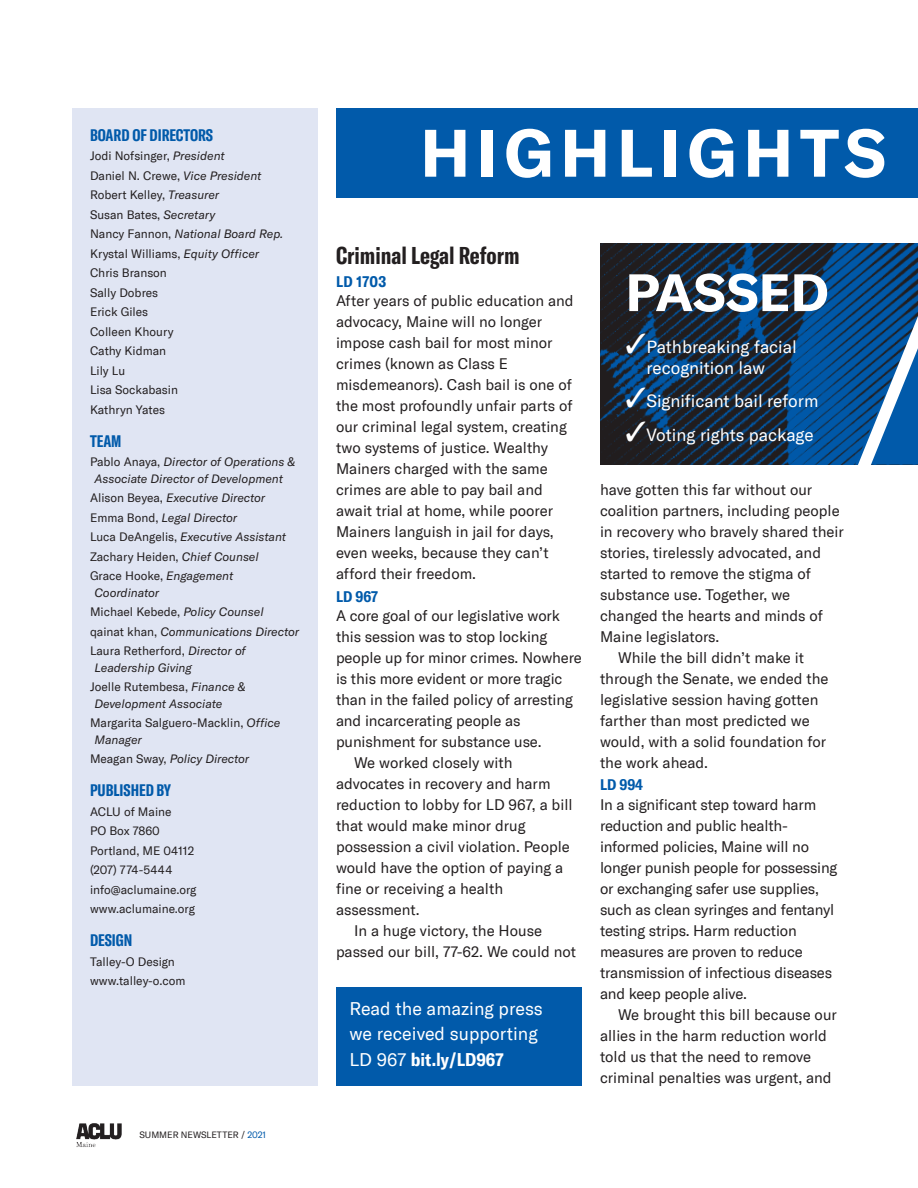
<style>
.page{position:relative;width:918px;height:1188px;background:#fff}
.page>*{position:absolute;margin:0;border:0;box-sizing:border-box;transform-origin:0 0}
.t1{font:700 66px "GT America";letter-spacing:.1em;color:#fff}
.t2{font:700 51.75px "GT America";color:#fff}
.t3{font:700 extra-condensed 24px "GT America";color:#231f20}
.t4{font:18px/25.5px "GT America";color:#fff}
.t5{font:17.25px/20.7px "GT America";color:#fff}
.t6{font:700 extra-condensed 16.5px "GT America";color:#015aaa}
.t7{font:15px/21px "GT America";color:#231f20}
.t8{font:700 condensed 15px "GT America";color:#015aaa}
.t9{font:italic 12px/19.5px "GT America";color:#231f20}
.t10{font:12px/19.5px "GT America";color:#231f20}
.t11{font:9px "GT America";letter-spacing:-.005em;color:#231f20}
.s1{font-style:italic}
.s2{font-style:normal}
.s3{color:#015aaa}
.s4{font-weight:700;font-stretch:condensed}
</style>
<div class="page">
<img style="left:76px;top:1123px;width:46px;height:24px">
<div style="left:72px;top:108px;width:246px;height:978px;background:#e0e5f3"></div>
<div style="left:336px;top:108px;width:582px;height:90px;background:#015aaa"></div>
<div style="left:336px;top:987px;width:246px;height:99px;background:#015aaa"></div>
<img style="left:600px;top:243px;width:235px;height:222px">
<svg style="left:835px;top:243px;width:83px;height:222px;background:#1d5e99"></svg>
<p class="t6" style="left:90px;top:125px;width:124px">BOARD OF DIRECTORS</p>
<p class="t10" style="left:90px;top:146px;width:195px">Jodi Nofsinger, <span class="s1">President<br></span>Daniel N. Crewe, <span class="s1">Vice President<br></span>Robert Kelley, <span class="s1">Treasurer<br></span>Susan Bates, <span class="s1">Secretary<br></span>Nancy Fannon, <span class="s1">National Board Rep.<br></span>Krystal Williams, <span class="s1">Equity Officer<br></span>Chris Branson<br>Sally Dobres<br>Erick Giles<br>Colleen Khoury<br>Cathy Kidman<br>Lily Lu<br>Lisa Sockabasin<br>Kathryn Yates</p>
<p class="t6" style="left:90px;top:431px;width:33px">TEAM</p>
<p class="t9" style="left:94px;top:454px;width:202px;line-height:16.5px;text-indent:-4px"><span class="s2">Pablo Anaya,</span> Director of Operations &amp;<br>Associate Director of Development</p>
<p class="t9" style="left:90px;top:488px;width:198px"><span class="s2">Alison Beyea,</span> Executive Director<br><span class="s2">Emma Bond,</span> Legal Director<br><span class="s2">Luca DeAngelis,</span> Executive Assistant<br><span class="s2">Zachary Heiden,</span> Chief Counsel<br><span class="s2">Grace Hooke,</span> Engagement</p>
<p class="t9" style="left:90px;top:583px;width:211px;text-indent:4px">Coordinator<br><span class="s2">Michael Kebede,</span> Policy Counsel <span class="s2">qainat khan,</span> Communications Director<br><span class="s2">Laura Retherford,</span> Director of</p>
<p class="t9" style="left:90px;top:658px;width:157px;text-indent:4px">Leadership Giving<br><span class="s2">Joelle Rutembesa,</span> Finance &amp;</p>
<p class="t9" style="left:90px;top:694px;width:192px;text-indent:4px">Development Associate<br><span class="s2">Margarita Salguero-Macklin,</span> Office</p>
<p class="t9" style="left:90px;top:730px;width:161px;text-indent:4px">Manager<br><span class="s2">Meagan Sway,</span> Policy Director</p>
<p class="t6" style="left:90px;top:780px;width:83px">PUBLISHED BY</p>
<p class="t10" style="left:90px;top:802px;width:108px">ACLU of Maine<br>PO Box 7860<br>Portland, ME 04112 (207) 774-5444 info@aclumaine.org www.aclumaine.org</p>
<p class="t6" style="left:90px;top:930px;width:44px">DESIGN</p>
<p class="t10" style="left:90px;top:952px;width:97px">Talley-O Design www.talley-o.com</p>
<p class="t11" style="left:140px;top:1130px;width:128px">SUMMER NEWSLETTER / <span class="s3">2021</span></p>
<h1 class="t1" style="left:420px;top:112px;width:467px">HIGHLIGHTS</h1>
<h3 class="t3" style="left:336px;top:241px;width:185px">Criminal Legal Reform</h3>
<p class="t8" style="left:336px;top:272px;width:52px">LD 1703</p>
<p class="t7" style="left:336px;top:290px;width:239px">After years of public education and advocacy, Maine will no longer impose cash bail for most minor crimes (known as Class E misdemeanors). Cash bail is one of the most profoundly unfair parts of our criminal legal system, creating two systems of justice. Wealthy<br>Mainers charged with the same crimes are able to pay bail and await trial at home, while poorer<br>Mainers languish in jail for days, even weeks, because they can’t afford their freedom.</p>
<p class="t8" style="left:336px;top:587px;width:44px">LD 967</p>
<p class="t7" style="left:336px;top:605px;width:225px">A core goal of our legislative work</p>
<p class="t7" style="left:336px;top:626px;width:213px">this session was to stop locking</p>
<p class="t7" style="left:336px;top:647px;width:247px">people up for minor crimes. Nowhere</p>
<p class="t7" style="left:336px;top:668px;width:228px">is this more evident or more tragic</p>
<p class="t7" style="left:336px;top:689px;width:238px">than in the failed policy of arresting</p>
<p class="t7" style="left:336px;top:710px;width:186px">and incarcerating people as</p>
<p class="t7" style="left:336px;top:731px;width:207px">punishment for substance use.</p>
<p class="t7" style="left:354px;top:752px;width:160px">We worked closely with</p>
<p class="t7" style="left:336px;top:773px;width:216px">advocates in recovery and harm</p>
<p class="t7" style="left:336px;top:794px;width:238px">reduction to lobby for LD 967, a bill</p>
<p class="t7" style="left:336px;top:815px;width:191px">that would make minor drug</p>
<p class="t7" style="left:336px;top:836px;width:235px">possession a civil violation. People</p>
<p class="t7" style="left:336px;top:857px;width:229px">would have the option of paying a</p>
<p class="t7" style="left:336px;top:878px;width:169px">fine or receiving a health</p>
<p class="t7" style="left:336px;top:899px;width:85px">assessment.</p>
<p class="t7" style="left:354px;top:920px;width:190px">In a huge victory, the House</p>
<p class="t7" style="left:336px;top:941px;width:242px">passed our bill, 77-62. We could not</p>
<p class="t4" style="left:350px;top:995px;width:195px">Read the amazing press we received supporting<br>LD 967 <span class="s4">bit.ly/LD967</span></p>
<h2 class="t2" style="left:626px;top:260px;width:205px">PASSED</h2>
<p class="t5" style="left:646px;top:337px;width:152px;text-indent:-21px">✓Pathbreaking facial recognition law</p>
<p class="t5" style="left:626px;top:391px;width:194px">✓Significant bail reform</p>
<p class="t5" style="left:626px;top:424px;width:190px">✓Voting rights package</p>
<p class="t7" style="left:600px;top:479px;width:214px">have gotten this far without our</p>
<p class="t7" style="left:600px;top:500px;width:241px">coalition partners, including people</p>
<p class="t7" style="left:600px;top:521px;width:245px">in recovery who bravely shared their</p>
<p class="t7" style="left:600px;top:542px;width:223px">stories, tirelessly advocated, and</p>
<p class="t7" style="left:600px;top:563px;width:212px">started to remove the stigma of</p>
<p class="t7" style="left:600px;top:584px;width:192px">substance use. Together, we</p>
<p class="t7" style="left:600px;top:605px;width:225px">changed the hearts and minds of</p>
<p class="t7" style="left:600px;top:626px;width:121px">Maine legislators.</p>
<p class="t7" style="left:618px;top:647px;width:188px">While the bill didn’t make it</p>
<p class="t7" style="left:600px;top:668px;width:230px">through the Senate, we ended the</p>
<p class="t7" style="left:600px;top:689px;width:220px">legislative session having gotten</p>
<p class="t7" style="left:600px;top:710px;width:211px">farther than most predicted we</p>
<p class="t7" style="left:600px;top:731px;width:228px">would, with a solid foundation for</p>
<p class="t7" style="left:600px;top:752px;width:110px">the work ahead.</p>
<p class="t8" style="left:600px;top:776px;width:44px">LD 994</p>
<p class="t7" style="left:600px;top:794px;width:239px">In a significant step toward harm reduction and public health&shy;informed policies, Maine will no longer punish people for possessing or exchanging safer use supplies, such as clean syringes and fentanyl testing strips. Harm reduction measures are proven to reduce transmission of infectious diseases and keep people alive.</p>
<p class="t7" style="left:600px;top:1004px;width:238px;text-indent:18px">We brought this bill because our allies in the harm reduction world told us that the need to remove criminal penalties was urgent, and</p>
</div>
